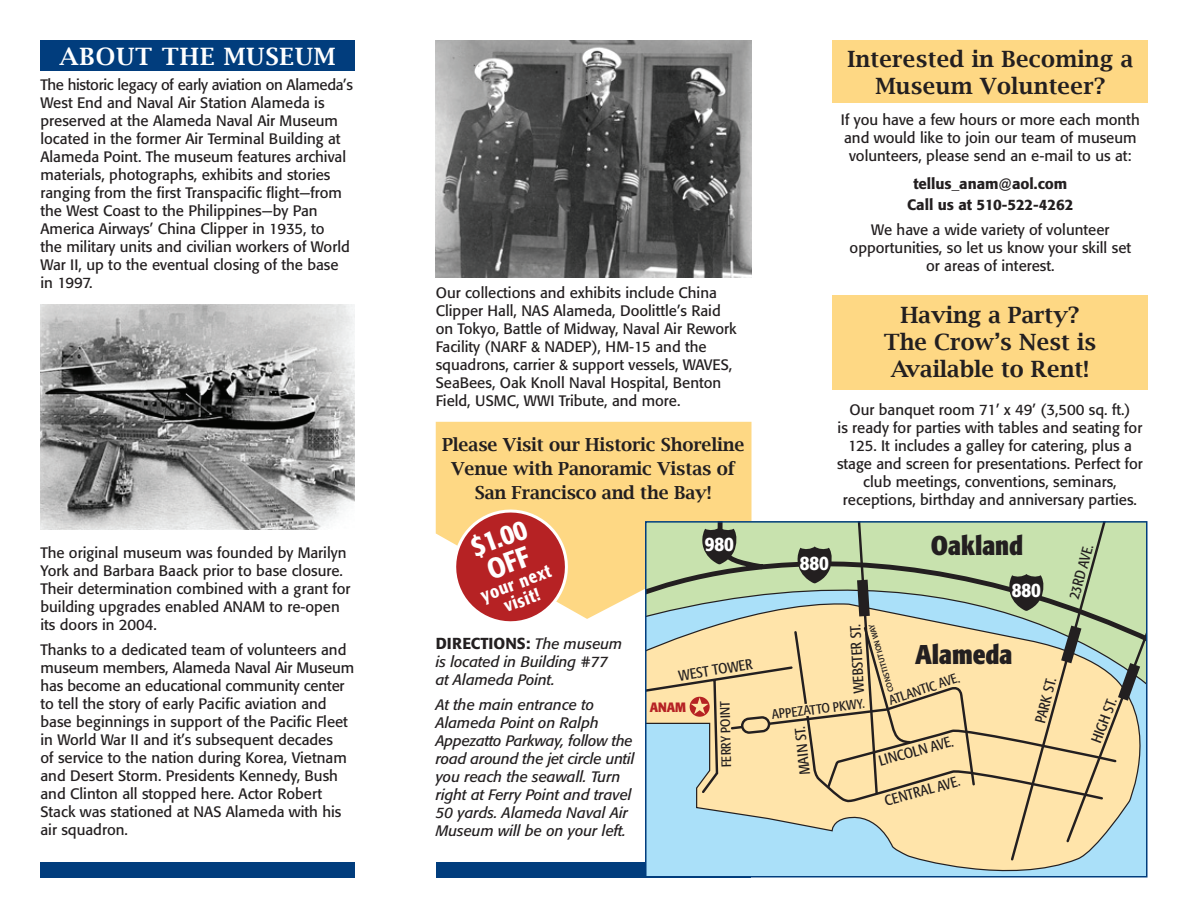
<style>
.page{position:relative;width:1188px;height:918px;background:#fff}
.page>*{position:absolute;margin:0;border:0;box-sizing:border-box;transform-origin:0 0}
.t1{font:500 condensed 28.5px "Formata";color:#fff}
.t2{font:700 condensed 26.85px "Formata";color:#231f20}
.t3{font:600 24px "Lucida Bright";letter-spacing:.04em;color:#fff}
.t4{font:600 22.5px/27px "Lucida Bright";color:#231f20;text-align:center}
.t5{font:500 condensed 20.4px "Formata";letter-spacing:-.005em;color:#fff}
.t6{font:600 18px/24px "Lucida Bright";letter-spacing:-.01em;color:#231f20;text-align:center}
.t7{font:500 condensed 18px/18px "Formata";color:#fff;text-align:center}
.t8{font:500 15.75px "Formata";color:#231f20}
.t9{font:15px/18px "Formata";color:#231f20}
.t10{font:italic 15px/18px "Formata";color:#231f20}
.t11{font:500 15px/21px "Formata";color:#231f20;text-align:center}
.t12{font:condensed 14.7px "Formata";color:#231f20}
.t13{font:condensed 13.35px "Formata";color:#231f20}
.t14{font:700 condensed 13.35px "Formata";color:#b62224}
.t15{font:600 8.1px "Myriad Pro";color:#231f20}
.s1{font-weight:400;font-style:italic;font-size:15px}
</style>
<div class="page">
<div style="left:436px;top:862px;width:314px;height:16px;background:#013d7d"></div>
<div style="left:40px;top:862px;width:315px;height:16px;background:#013d7d"></div>
<div style="left:436px;top:422px;width:316px;height:197px;background:#fed884"></div>
<img style="left:40px;top:305px;width:315px;height:225px">
<svg style="left:647px;top:802px;width:499px;height:73px;background:#b5dce7"></svg>
<svg style="left:647px;top:523px;width:208px;height:107px;background:#bbd3b1"></svg>
<svg style="left:855px;top:523px;width:291px;height:339px;background:#cbd8b1"></svg>
<svg style="left:647px;top:630px;width:457px;height:172px;background:#dad6b7"></svg>
<svg style="left:856px;top:578px;width:15px;height:40px"></svg>
<svg style="left:797px;top:547px;width:36px;height:36px"></svg>
<svg style="left:1009px;top:574px;width:36px;height:37px"></svg>
<svg style="left:729px;top:624px;width:413px;height:165px;background:#e9d4a2"></svg>
<svg style="left:702px;top:527px;width:36px;height:37px"></svg>
<svg style="left:690px;top:697px;width:20px;height:20px"></svg>
<div style="left:40px;top:40px;width:315px;height:31px;background:#013d7d"></div>
<img style="left:436px;top:40px;width:316px;height:238px">
<div style="left:832px;top:40px;width:316px;height:63px;background:#fed884"></div>
<div style="left:832px;top:296px;width:316px;height:94px;background:#fed884"></div>
<svg style="left:448px;top:504px;width:126px;height:118px"></svg>
<h3 class="t3" style="left:60px;top:43px;width:276px">About the Museum</h3>
<p class="t9" style="left:40px;top:76px;width:314px">The historic legacy of early aviation on Alameda’s West End and Naval Air Station Alameda is preserved at the Alameda Naval Air Museum located in the former Air Terminal Building at Alameda Point. The museum features archival materials, photographs, exhibits and stories ranging from the first Transpacific flight—from the West Coast to the Philippines—by Pan America Airways’ China Clipper in 1935, to<br>the military units and civilian workers of World War II, up to the eventual closing of the base in 1997.</p>
<p class="t9" style="left:40px;top:544px;width:312px">The original museum was founded by Marilyn York and Barbara Baack prior to base closure.<br>Their determination combined with a grant for building upgrades enabled ANAM to re-open its doors in 2004.</p>
<p class="t9" style="left:40px;top:640px;width:315px">Thanks to a dedicated team of volunteers and museum members, Alameda Naval Air Museum has become an educational community center to tell the story of early Pacific aviation and base beginnings in support of the Pacific Fleet in World War II and it’s subsequent decades<br>of service to the nation during Korea, Vietnam and Desert Storm. Presidents Kennedy, Bush and Clinton all stopped here. Actor Robert Stack was stationed at NAS Alameda with his air squadron.</p>
<p class="t9" style="left:436px;top:283px;width:302px">Our collections and exhibits include China Clipper Hall, NAS Alameda, Doolittle’s Raid on Tokyo, Battle of Midway, Naval Air Rework Facility (NARF &amp; NADEP), HM-15 and the squadrons, carrier &amp; support vessels, WAVES, SeaBees, Oak Knoll Naval Hospital, Benton Field, USMC, WWI Tribute, and more.</p>
<p class="t6" style="left:442px;top:432px;width:304px">Please Visit our Historic Shoreline<br>Venue with Panoramic Vistas of<br>San Francisco and the Bay!</p>
<h1 class="t1" style="left:466px;top:531px;width:59px;rotate:-20deg">$1.00</h1>
<p class="t7" style="left:478px;top:587px;width:75px;rotate:-20deg">your next visit!</p>
<h3 class="t5" style="left:705px;top:531px;width:31px">980</h3>
<h3 class="t4" style="left:847px;top:45px;width:287px">Interested in Becoming a<br>Museum Volunteer?</h3>
<p class="t9" style="left:841px;top:111px;width:300px;text-align:center">If you have a few hours or more each month and would like to join our team of museum volunteers, please send an e-mail to us at:</p>
<p class="t11" style="left:907px;top:173px;width:168px">tellus_anam@aol.com<br>Call us at 510-522-4262</p>
<p class="t9" style="left:850px;top:221px;width:283px;text-align:center">We have a wide variety of volunteer opportunities, so let us know your skill set or areas of interest.</p>
<h3 class="t4" style="left:884px;top:301px;width:214px">Having a Party?<br>The Crow’s Nest is<br>Available to Rent!</h3>
<p class="t9" style="left:837px;top:401px;width:307px;text-align:center">Our banquet room 71’ x 49’ (3,500 sq. ft.)<br>is ready for parties with tables and seating for 125. It includes a galley for catering, plus a stage and screen for presentations. Perfect for club meetings, conventions, seminars, receptions, birthday and anniversary parties.</p>
<h3 class="t5" style="left:800px;top:550px;width:31px">880</h3>
<h2 class="t2" style="left:931px;top:529px;width:94px">Oakland</h2>
<h3 class="t5" style="left:1012px;top:577px;width:31px">880</h3>
<p class="t12" style="left:1065px;top:596px;width:57px;rotate:-74deg">23RD AVE.</p>
<p class="t8" style="left:436px;top:634px;width:188px">DIRECTIONS: <span class="s1">The museum</span></p>
<p class="t10" style="left:436px;top:653px;width:174px">is located in Building #77 at Alameda Point.</p>
<p class="t10" style="left:436px;top:695px;width:200px">At the main entrance to<br>Alameda Point on Ralph<br>Appezatto Parkway, follow the road around the jet circle until you reach the seawall. Turn right at Ferry Point and travel<br>50 yards. Alameda Naval Air<br>Museum will be on your left.</p>
<p class="t15" style="left:886px;top:693px;width:72px;rotate:-106deg">CONSTITUTION WAY</p>
<p class="t12" style="left:850px;top:694px;width:71px;rotate:-93deg">WEBSTER ST.</p>
<h2 class="t2" style="left:915px;top:638px;width:99px">Alameda</h2>
<p class="t12" style="left:677px;top:667px;width:76px;rotate:-9deg">WEST TOWER</p>
<p class="t13" style="left:887px;top:693px;width:75px;rotate:-18deg">ATLANTIC AVE.</p>
<p class="t14" style="left:650px;top:699px;width:38px">ANAM</p>
<p class="t13" style="left:771px;top:707px;width:95px;rotate:-7deg">APPEZATTO PKWY.</p>
<p class="t13" style="left:718px;top:768px;width:68px;rotate:-91deg">FERRY POINT</p>
<p class="t12" style="left:796px;top:776px;width:50px;rotate:-96deg">MAIN ST.</p>
<p class="t12" style="left:877px;top:753px;width:78px;rotate:-15deg">LINCOLN AVE.</p>
<p class="t12" style="left:882px;top:792px;width:79px;rotate:-15deg">CENTRAL AVE.</p>
<p class="t12" style="left:1031px;top:721px;width:48px;rotate:-75deg">PARK ST.</p>
<p class="t12" style="left:1088px;top:739px;width:49px;rotate:-69deg">HIGH ST.</p>
</div>
